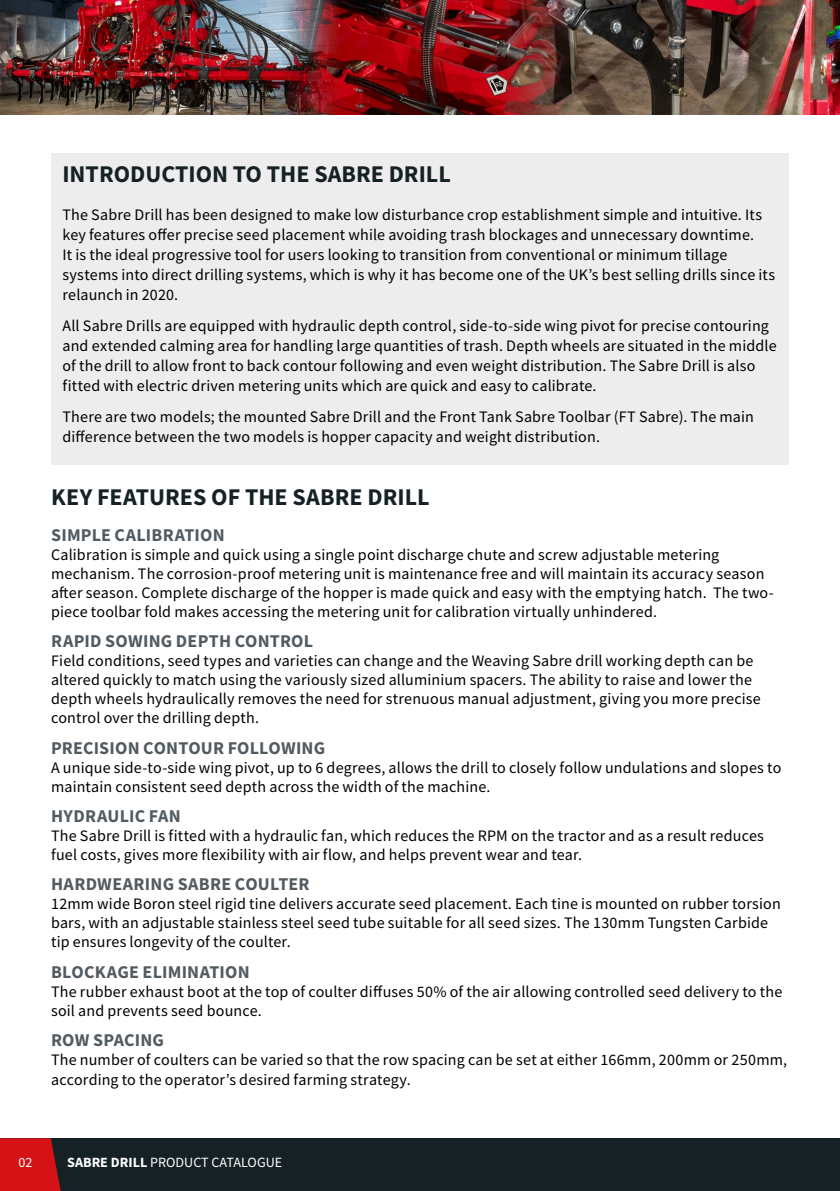
<style>
.page{position:relative;width:840px;height:1191px;background:#fff}
.page>*{position:absolute;margin:0;border:0;box-sizing:border-box;transform-origin:0 0}
.t1{font:700 24px "Source Sans Pro";color:#162125}
.t2{font:700 18px "Source Sans Pro";letter-spacing:.01em;color:#525b61}
.t3{font:16px/19px "Source Sans Pro";letter-spacing:.01em;color:#000}
.t4{font:14px "Source Sans Pro";color:#fff}
.s1{font-weight:700}
</style>
<div class="page">
<div style="left:51px;top:153px;width:737px;height:312px;background:#ededed"></div>
<div style="left:0;top:1138px;width:839px;height:53px;background:#162125"></div>
<svg style="left:0;top:1138px;width:61px;height:53px;background:#c31418"></svg>
<img style="left:0;top:0;width:268px;height:115px">
<img style="left:268px;top:0;width:225px;height:115px">
<img style="left:493px;top:0;width:219px;height:115px">
<img style="left:712px;top:0;width:127px;height:115px">
<h1 class="t1" style="left:62px;top:158px;width:389px">INTRODUCTION TO THE SABRE DRILL</h1>
<p class="t3" style="left:62px;top:204px;width:714px;line-height:20px">The Sabre Drill has been designed to make low disturbance crop establishment simple and intuitive. Its key features offer precise seed placement while avoiding trash blockages and unnecessary downtime.<br>It is the ideal progressive tool for users looking to transition from conventional or minimum tillage systems into direct drilling systems, which is why it has become one of the UK’s best selling drills since its relaunch in 2020.</p>
<p class="t3" style="left:62px;top:315px;width:715px;line-height:20px">All Sabre Drills are equipped with hydraulic depth control, side-to-side wing pivot for precise contouring and extended calming area for handling large quantities of trash. Depth wheels are situated in the middle of the drill to allow front to back contour following and even weight distribution. The Sabre Drill is also fitted with electric driven metering units which are quick and easy to calibrate.</p>
<p class="t3" style="left:62px;top:407px;width:692px;line-height:20px">There are two models; the mounted Sabre Drill and the Front Tank Sabre Toolbar (FT Sabre). The main difference between the two models is hopper capacity and weight distribution.</p>
<h1 class="t1" style="left:51px;top:481px;width:379px">KEY FEATURES OF THE SABRE DRILL</h1>
<p class="t2" style="left:51px;top:523px;width:175px">SIMPLE CALIBRATION</p>
<p class="t3" style="left:51px;top:545px;width:724px">Calibration is simple and quick using a single point discharge chute and screw adjustable metering mechanism. The corrosion-proof metering unit is maintenance free and will maintain its accuracy season after season. Complete discharge of the hopper is made quick and easy with the emptying hatch. The two&shy;piece toolbar fold makes accessing the metering unit for calibration virtually unhindered.</p>
<p class="t2" style="left:51px;top:629px;width:263px">RAPID SOWING DEPTH CONTROL</p>
<p class="t3" style="left:51px;top:651px;width:710px">Field conditions, seed types and varieties can change and the Weaving Sabre drill working depth can be altered quickly to match using the variously sized alluminium spacers. The ability to raise and lower the depth wheels hydraulically removes the need for strenuous manual adjustment, giving you more precise control over the drilling depth.</p>
<p class="t2" style="left:51px;top:735px;width:275px">PRECISION CONTOUR FOLLOWING</p>
<p class="t3" style="left:51px;top:758px;width:731px">A unique side-to-side wing pivot, up to 6 degrees, allows the drill to closely follow undulations and slopes to maintain consistent seed depth across the width of the machine.</p>
<p class="t2" style="left:51px;top:804px;width:131px">HYDRAULIC FAN</p>
<p class="t3" style="left:51px;top:826px;width:714px">The Sabre Drill is fitted with a hydraulic fan, which reduces the RPM on the tractor and as a result reduces fuel costs, gives more flexibility with air flow, and helps prevent wear and tear.</p>
<p class="t2" style="left:51px;top:872px;width:260px">HARDWEARING SABRE COULTER</p>
<p class="t3" style="left:51px;top:894px;width:731px">12mm wide Boron steel rigid tine delivers accurate seed placement. Each tine is mounted on rubber torsion bars, with an adjustable stainless steel seed tube suitable for all seed sizes. The 130mm Tungsten Carbide tip ensures longevity of the coulter.</p>
<p class="t2" style="left:51px;top:959px;width:200px">BLOCKAGE ELIMINATION</p>
<p class="t3" style="left:51px;top:982px;width:732px">The rubber exhaust boot at the top of coulter diffuses 50% of the air allowing controlled seed delivery to the soil and prevents seed bounce.</p>
<p class="t2" style="left:51px;top:1028px;width:114px">ROW SPACING</p>
<p class="t3" style="left:51px;top:1049px;width:737px;line-height:20px">The number of coulters can be varied so that the row spacing can be set at either 166mm, 200mm or 250mm, according to the operator’s desired farming strategy.</p>
<p class="t4" style="left:18px;top:1153px;width:16px">02</p>
<p class="t4" style="left:67px;top:1153px;width:216px"><span class="s1">SABRE DRILL</span> PRODUCT CATALOGUE</p>
</div>
